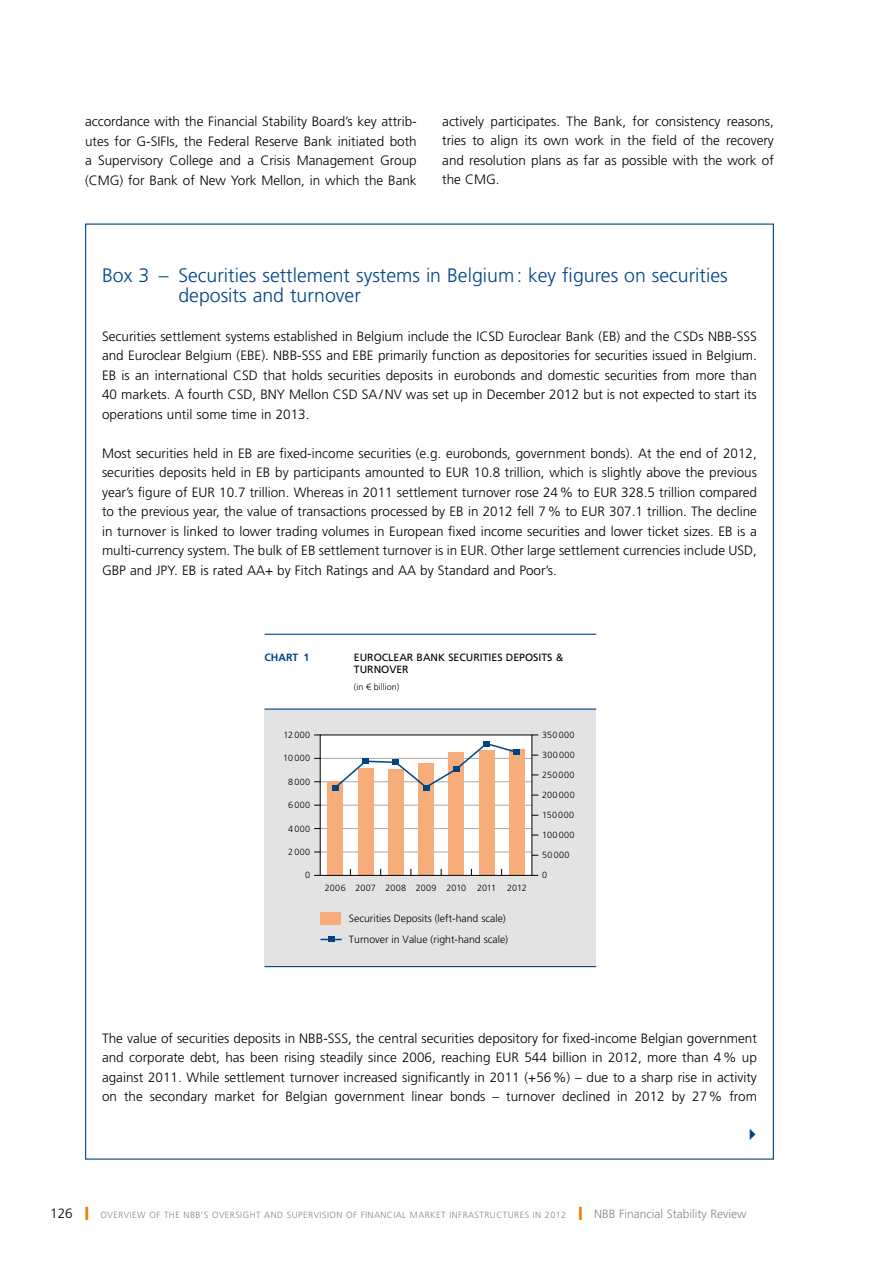
<style>
.page{position:relative;width:893px;height:1263px;background:#fff}
.page>*{position:absolute;margin:0;border:0;box-sizing:border-box;transform-origin:0 0}
.t1{font:300 19.5px/19.5px "Frutiger LT";color:#048}
.t2{font:300 13.5px/19.5px "Frutiger LT";color:#000;text-align:justify}
.t3{font:300 12px "Frutiger LT";color:#878787}
.t4{font:300 10.5px/21px "Frutiger LT";color:#000}
.t5{font:10.5px/12px "Frutiger LT";color:#000}
.t6{font:700 10.5px "Frutiger LT";color:#048}
.t7{font:300 9px "Frutiger LT";letter-spacing:.05em;color:#878787}
.t8{font:300 9px "Frutiger LT";letter-spacing:.045em;color:#000}
.t9{font:300 9px "Frutiger LT";color:#000}
.s1{font-size:13.5px;color:#000}
.s2{color:#ef7d04}
.s3{font-size:9px}
</style>
<div class="page">
<div style="left:265px;top:709px;width:331px;height:257px;background:#e3e3e3"></div>
<hr style="left:265px;top:634px;width:331px;height:1px;background:#048">
<hr style="left:265px;top:708px;width:331px;height:2px;background:#048">
<hr style="left:265px;top:966px;width:331px;height:1px;background:#048">
<div style="left:320px;top:912px;width:20px;height:12px;background:#f7ad79"></div>
<div style="left:320px;top:735px;width:212px;height:140px;background:#fff"></div>
<hr style="left:320px;top:758px;width:212px;height:1px;background:#a8a8a7">
<hr style="left:320px;top:781px;width:212px;height:1px;background:#a8a8a7">
<hr style="left:320px;top:805px;width:212px;height:1px;background:#a8a8a7">
<hr style="left:320px;top:828px;width:212px;height:1px;background:#a8a8a7">
<hr style="left:320px;top:851px;width:212px;height:1px;background:#a8a8a7">
<div style="left:328px;top:781px;width:15px;height:94px;background:#f7ad79"></div>
<div style="left:358px;top:768px;width:15px;height:107px;background:#f7ad79"></div>
<div style="left:388px;top:769px;width:15px;height:106px;background:#f7ad79"></div>
<div style="left:418px;top:763px;width:16px;height:112px;background:#f7ad79"></div>
<div style="left:449px;top:753px;width:15px;height:122px;background:#f7ad79"></div>
<div style="left:479px;top:750px;width:15px;height:125px;background:#f7ad79"></div>
<div style="left:509px;top:749px;width:15px;height:126px;background:#f7ad79"></div>
<svg style="left:321px;top:936px;width:21px;height:6px"></svg>
<div style="left:320px;top:734px;width:212px;height:142px;border:1px solid #000"></div>
<svg style="left:332px;top:741px;width:188px;height:49px"></svg>
<p class="t2" style="left:85px;top:112px;width:333px">accordance with the Financial Stability Board’s key attrib‑ utes for G-SIFIs, the Federal Reserve Bank initiated both a Supervisory College and a Crisis Management Group (CMG) for Bank of New York Mellon, in which the Bank</p>
<p class="t2" style="left:442px;top:112px;width:333px">actively participates. The Bank, for consistency reasons, tries to align its own work in the field of the recovery and resolution plans as far as possible with the work of the CMG.</p>
<h1 class="t1" style="left:178px;top:266px;width:551px;text-indent:-76px">Box 3 – Securities settlement systems in Belgium: key figures on securities deposits and turnover</h1>
<p class="t2" style="left:102px;top:326px;width:656px">Securities settlement systems established in Belgium include the ICSD Euroclear Bank (EB) and the CSDs NBB-SSS and Euroclear Belgium (EBE). NBB-SSS and EBE primarily function as depositories for securities issued in Belgium.<br>EB is an international CSD that holds securities deposits in eurobonds and domestic securities from more than 40 markets. A fourth CSD, BNY Mellon CSD SA/NV was set up in December 2012 but is not expected to start its operations until some time in 2013.</p>
<p class="t2" style="left:102px;top:443px;width:656px">Most securities held in EB are fixed-income securities (e.g. eurobonds, government bonds). At the end of 2012, securities deposits held in EB by participants amounted to EUR 10.8 trillion, which is slightly above the previous year’s figure of EUR 10.7 trillion. Whereas in 2011 settlement turnover rose 24% to EUR 328.5 trillion compared to the previous year, the value of transactions processed by EB in 2012 fell 7% to EUR 307.1 trillion. The decline in turnover is linked to lower trading volumes in European fixed income securities and lower ticket sizes. EB is a multi-currency system. The bulk of EB settlement turnover is in EUR. Other large settlement currencies include USD, GBP and JPY. EB is rated AA+ by Fitch Ratings and AA by Standard and Poor’s.</p>
<p class="t6" style="left:265px;top:651px;width:46px">Chart 1</p>
<p class="t5" style="left:354px;top:651px;width:211px">E UROCLEAR BANK SECURITIES DEPOSITS &amp;<br>TURNOVER</p>
<p class="t9" style="left:354px;top:681px;width:47px">(in € billion)</p>
<p class="t8" style="left:284px;top:730px;width:28px">12000</p>
<p class="t8" style="left:283px;top:753px;width:28px">10000</p>
<p class="t8" style="left:288px;top:777px;width:24px">8000</p>
<p class="t8" style="left:288px;top:800px;width:24px">6000</p>
<p class="t8" style="left:288px;top:823px;width:24px">4000</p>
<p class="t8" style="left:288px;top:847px;width:24px">2000</p>
<p class="t8" style="left:305px;top:870px;width:7px">0</p>
<p class="t9" style="left:325px;top:882px;width:203px">2006 2007 2008 2009 2010 2011 2012</p>
<p class="t4" style="left:349px;top:908px;width:161px">Securities Deposits (left-hand scale)<br>Turnover in Value (right-hand scale)</p>
<p class="t8" style="left:542px;top:730px;width:34px">350000</p>
<p class="t8" style="left:542px;top:750px;width:34px">300000</p>
<p class="t8" style="left:542px;top:770px;width:34px">250000</p>
<p class="t8" style="left:542px;top:790px;width:34px">200000</p>
<p class="t8" style="left:542px;top:810px;width:33px">150000</p>
<p class="t8" style="left:542px;top:830px;width:34px">100000</p>
<p class="t8" style="left:542px;top:850px;width:29px">50000</p>
<p class="t8" style="left:542px;top:870px;width:7px">0</p>
<p class="t2" style="left:102px;top:1028px;width:656px">The value of securities deposits in NBB-SSS, the central securities depository for fixed-income Belgian government and corporate debt, has been rising steadily since 2006, reaching EUR 544 billion in 2012, more than 4% up against 2011. While settlement turnover increased significantly in 2011 (+56%) – due to a sharp rise in activity on the secondary market for Belgian government linear bonds – turnover declined in 2012 by 27% from</p>
<p class="t7" style="left:50px;top:1210px;width:186px"><span class="s1">126</span> <span class="s2">❙</span> Overview of th e NBB’s oversigh</p>
<p class="t7" style="left:256px;top:1210px;width:16px">t and</p>
<p class="t7" style="left:287px;top:1210px;width:7px">sup</p>
<p class="t7" style="left:303px;top:1210px;width:64px">ervision of financial</p>
<p class="t7" style="left:410px;top:1210px;width:8px">mark</p>
<p class="t7" style="left:436px;top:1210px;width:19px">et infras</p>
<p class="t7" style="left:480px;top:1210px;width:12px">truc</p>
<p class="t3" style="left:503px;top:1207px;width:245px"><span class="s3">tures in 2012</span> <span class="s2">❙</span> NBB Financial Stability Review</p>
</div>
